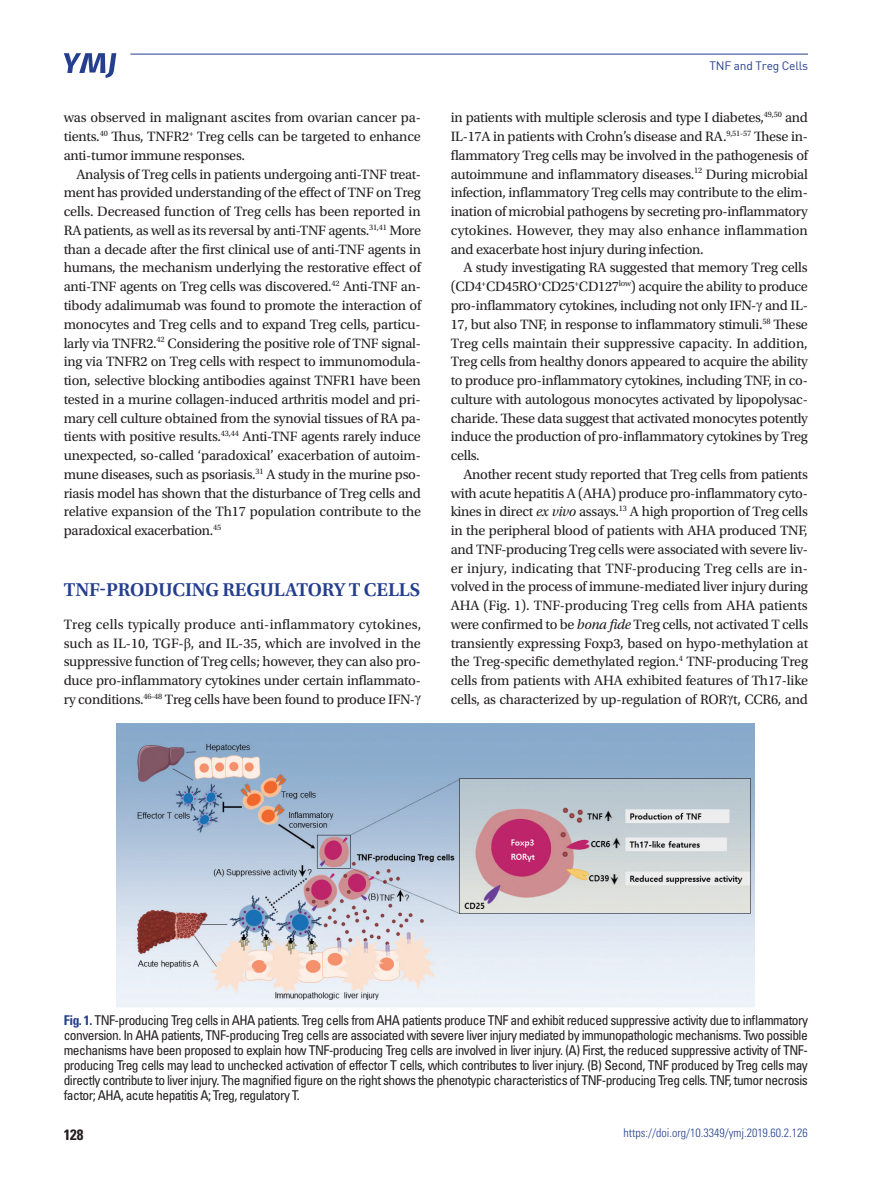
<style>
.page{position:relative;width:893px;height:1191px;background:#fff}
.page>*{position:absolute;margin:0;border:0;box-sizing:border-box;transform-origin:0 0}
.t1{font:600 19.5px "Utopia Std";letter-spacing:-.01em;color:#253f8e}
.t2{font:700 condensed 15px "Univers LT Std";color:#231f20}
.t3{font:14.25px/18.8px "Utopia Std";letter-spacing:-.02em;color:#231f20;text-align:justify}
.t4{font:condensed 13.5px/15px "Univers LT Std";letter-spacing:-.04em;color:#231f20;text-align:justify}
.t5{font:300 condensed 12px "Univers LT Std";color:#253f8e}
.t6{font:12px "Dinreg";letter-spacing:-.02em;color:#253f8e}
.s1{font-family:"Times New Roman"}
.s2{font-style:italic}
.s3{font-weight:700;color:#253f8e}
</style>
<div class="page">
<svg style="left:64px;top:53px;width:52px;height:25px"></svg>
<hr style="left:130px;top:54px;width:678px;height:1px;background:#253f8e">
<img style="left:117px;top:724px;width:638px;height:283px">
<p class="t3" style="left:64px;top:109px;width:359px">was observed in malignant ascites from ovarian cancer pa&shy;tients.<sup>40</sup> Thus, TNFR2<sup>+</sup> Treg cells can be targeted to enhance anti-tumor immune responses.</p>
<p class="t3" style="left:64px;top:165px;width:359px;text-indent:13px">Analysis of Treg cells in patients undergoing anti-TNF treat&shy;ment has provided understanding of the effect of TNF on Treg cells. Decreased function of Treg cells has been reported in RA patients, as well as its reversal by anti-TNF agents.<sup>31,41</sup> More than a decade after the first clinical use of anti-TNF agents in humans, the mechanism underlying the restorative effect of anti-TNF agents on Treg cells was discovered.<sup>42</sup> Anti-TNF an&shy;tibody adalimumab was found to promote the interaction of monocytes and Treg cells and to expand Treg cells, particu&shy;larly via TNFR2.<sup>42</sup> Considering the positive role of TNF signal&shy;ing via TNFR2 on Treg cells with respect to immunomodula&shy;tion, selective blocking antibodies against TNFR1 have been tested in a murine collagen-induced arthritis model and pri&shy;mary cell culture obtained from the synovial tissues of RA pa&shy;tients with positive results.<sup>43,44</sup> Anti-TNF agents rarely induce unexpected, so-called ‘paradoxical’ exacerbation of autoim&shy;mune diseases, such as psoriasis.<sup>31</sup> A study in the murine pso&shy;riasis model has shown that the disturbance of Treg cells and relative expansion of the Th17 population contribute to the paradoxical exacerbation.<sup>45</sup></p>
<h1 class="t1" style="left:64px;top:578px;width:235px">TNF-PRODUCING REGULATOR</h1>
<h1 class="t1" style="left:334px;top:578px;width:88px">Y T CELLS</h1>
<p class="t3" style="left:64px;top:615px;width:359px">Treg cells typically produce anti-inflammatory cytokines, such as IL-10, TGF-<span class="s1">β</span>, and IL-35, which are involved in the suppressive function of Treg cells; however, they can also pro&shy;duce pro-inflammatory cytokines under certain inflammato&shy;ry conditions.<sup>46-48</sup> Treg cells have been found to produce IFN-<span class="s1">γ</span></p>
<p class="t6" style="left:709px;top:58px;width:100px">TNF and Treg Cells</p>
<p class="t3" style="left:451px;top:109px;width:359px">in patients with multiple sclerosis and type I diabetes,<sup>49,50</sup> and IL-17A in patients with Crohn’s disease and RA.<sup>9,51-57</sup> These in&shy;flammatory Treg cells may be involved in the pathogenesis of autoimmune and inflammatory diseases.<sup>12</sup> During microbial infection, inflammatory Treg cells may contribute to the elim&shy;ination of microbial pathogens by secreting pro-inflammatory cytokines. However, they may also enhance inflammation and exacerbate host injury during infection.</p>
<p class="t3" style="left:451px;top:259px;width:359px;text-indent:13px">A study investigating RA suggested that memory Treg cells (CD4<sup>+</sup>CD45RO<sup>+</sup>CD25<sup>+</sup>CD127<sup>low</sup>) acquire the ability to produce pro-inflammatory cytokines, including not only IFN-<span class="s1">γ</span> and IL-17, but also TNF, in response to inflammatory stimuli.<sup>58</sup> These Treg cells maintain their suppressive capacity. In addition, Treg cells from healthy donors appeared to acquire the ability to produce pro-inflammatory cytokines, including TNF, in co&shy;culture with autologous monocytes activated by lipopolysac&shy;charide. These data suggest that activated monocytes potently induce the production of pro-inflammatory cytokines by Treg cells.</p>
<p class="t3" style="left:451px;top:465px;width:359px;text-indent:13px">Another recent study reported that Treg cells from patients with acute hepatitis A (AHA) produce pro-inflammatory cyto&shy;kines in direct <span class="s2">ex vivo</span> assays.<sup>13</sup> A high proportion of Treg cells in the peripheral blood of patients with AHA produced TNF, and TNF-producing Treg cells were associated with severe liv&shy;er injury, indicating that TNF-producing Treg cells are in&shy;volved in the process of immune-mediated liver injury during AHA (Fig. 1). TNF-producing Treg cells from AHA patients were confirmed to be <span class="s2">bona fide</span> Treg cells, not activated T cells transiently expressing Foxp3, based on hypo-methylation at the Treg-specific demethylated region.<sup>4</sup> TNF-producing Treg cells from patients with AHA exhibited features of Th17-like cells, as characterized by up-regulation of ROR<span class="s1">γ</span>t, CCR6, and</p>
<p class="t4" style="left:64px;top:1013px;width:746px"><span class="s3">Fig. 1.</span> TNF-producing Treg cells in AHA patients. Treg cells from AHA patients produce TNF and exhibit reduced suppressive activity due to inflammatory conversion. In AHA patients, TNF-producing Treg cells are associated with severe liver injury mediated by immunopathologic mechanisms. Two possible mechanisms have been proposed to explain how TNF-producing Treg cells are involved in liver injury. (A) First, the reduced suppressive activity of TNF&shy;producing Treg cells may lead to unchecked activation of effector T cells, which contributes to liver injury. (B) Second, TNF produced by Treg cells may directly contribute to liver injury. The magnified figure on the right shows the phenotypic characteristics of TNF-producing Treg cells. TNF, tumor necrosis factor; AHA, acute hepatitis A; Treg, regulatory T.</p>
<p class="t2" style="left:64px;top:1125px;width:21px">128</p>
<p class="t5" style="left:623px;top:1125px;width:186px">https://doi.org/10.3349/ymj.2019.60.2.126</p>
</div>
